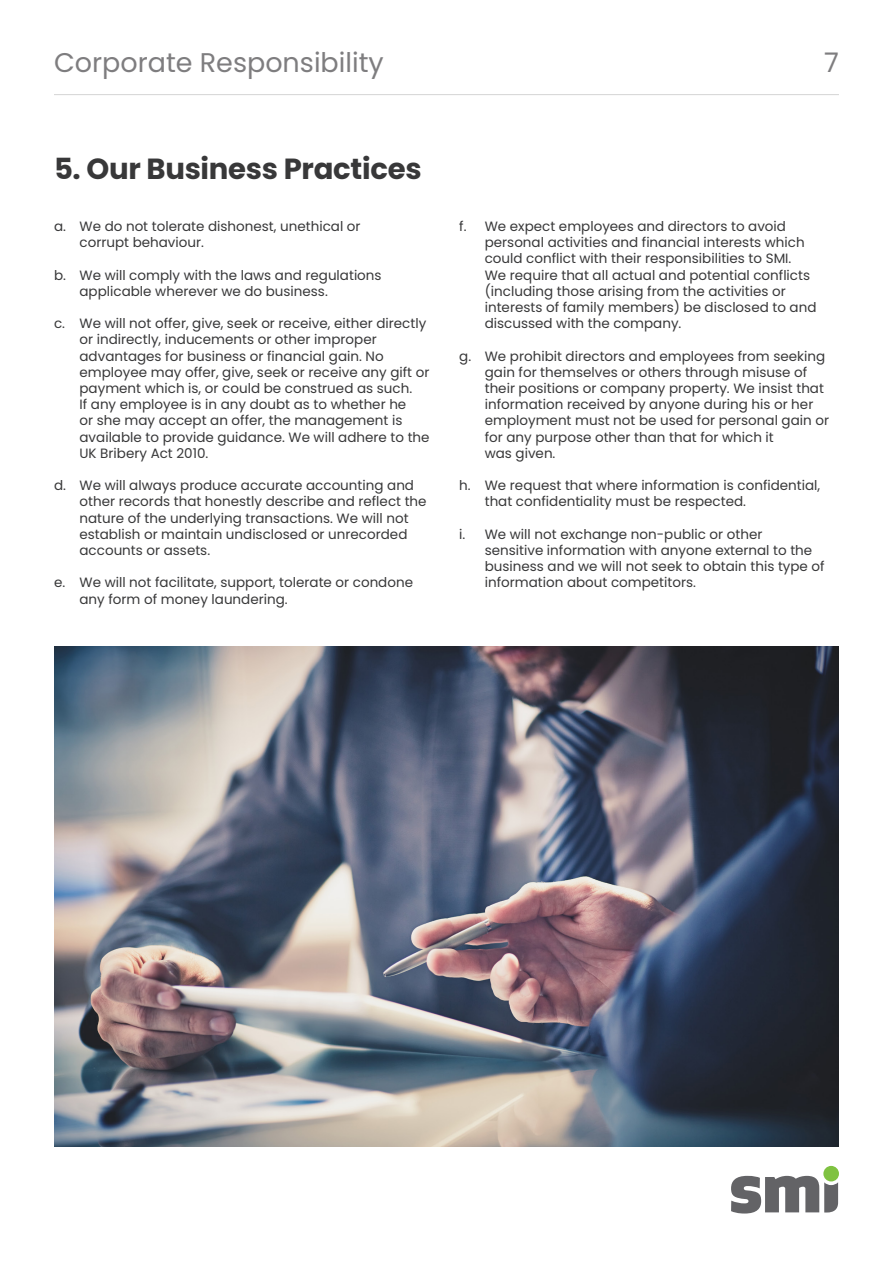
<style>
.page{position:relative;width:893px;height:1263px;background:#fff}
.page>*{position:absolute;margin:0;border:0;box-sizing:border-box;transform-origin:0 0}
.t1{font:700 29.1px "Poppins";letter-spacing:-.01em;color:#383839}
.t2{font:27px "Poppins";color:#7e7d7f}
.t3{font:13.5px/16.2px "Poppins";color:#383839}
</style>
<div class="page">
<hr style="left:54px;top:94px;width:785px;height:1px;background:#231f20">
<div style="left:823px;top:1166px;width:16px;height:15px;background:#7fc241;border-radius:50%"></div>
<svg style="left:731px;top:1176px;width:107px;height:37px"></svg>
<img style="left:54px;top:646px;width:784px;height:501px">
<h2 class="t2" style="left:54px;top:47px;width:331px">Corporate Responsibility</h2>
<h2 class="t2" style="left:824px;top:47px;width:16px">7</h2>
<p class="t1" style="left:54px;top:152px;width:369px">5. Our Business Practices</p>
<p class="t3" style="left:80px;top:218px;width:283px;text-indent:-26px">a. We do not tolerate dishonest, unethical or corrupt behaviour.</p>
<p class="t3" style="left:80px;top:267px;width:304px;text-indent:-26px">b. We will comply with the laws and regulations applicable wherever we do business.</p>
<p class="t3" style="left:80px;top:315px;width:352px;text-indent:-26px">c. We will not offer, give, seek or receive, either directly or indirectly, inducements or other improper advantages for business or financial gain. No employee may offer, give, seek or receive any gift or payment which is, or could be construed as such.<br>If any employee is in any doubt as to whether he<br>or she may accept an offer, the management is available to provide guidance. We will adhere to the UK Bribery Act 2010.</p>
<p class="t3" style="left:80px;top:477px;width:349px;text-indent:-26px">d. We will always produce accurate accounting and other records that honestly describe and reflect the nature of the underlying transactions. We will not establish or maintain undisclosed or unrecorded accounts or assets.</p>
<p class="t3" style="left:80px;top:575px;width:335px;text-indent:-26px">e. We will not facilitate, support, tolerate or condone any form of money laundering.</p>
<p class="t3" style="left:485px;top:218px;width:333px;text-indent:-26px">f. We expect employees and directors to avoid personal activities and financial interests which could conflict with their responsibilities to SMI.<br>We require that all actual and potential conflicts (including those arising from the activities or interests of family members) be disclosed to and discussed with the company.</p>
<p class="t3" style="left:485px;top:348px;width:346px;text-indent:-26px">g. We prohibit directors and employees from seeking gain for themselves or others through misuse of their positions or company property. We insist that information received by anyone during his or her employment must not be used for personal gain or for any purpose other than that for which it</p>
<p class="t3" style="left:485px;top:445px;width:72px">was given.</p>
<p class="t3" style="left:485px;top:477px;width:337px;text-indent:-26px">h. We request that where information is confidential, that confidentiality must be respected.</p>
<p class="t3" style="left:485px;top:526px;width:341px;text-indent:-26px">i. We will not exchange non-public or other<br>sensitive information with anyone external to the business and we will not seek to obtain this type of information about competitors.</p>
</div>
